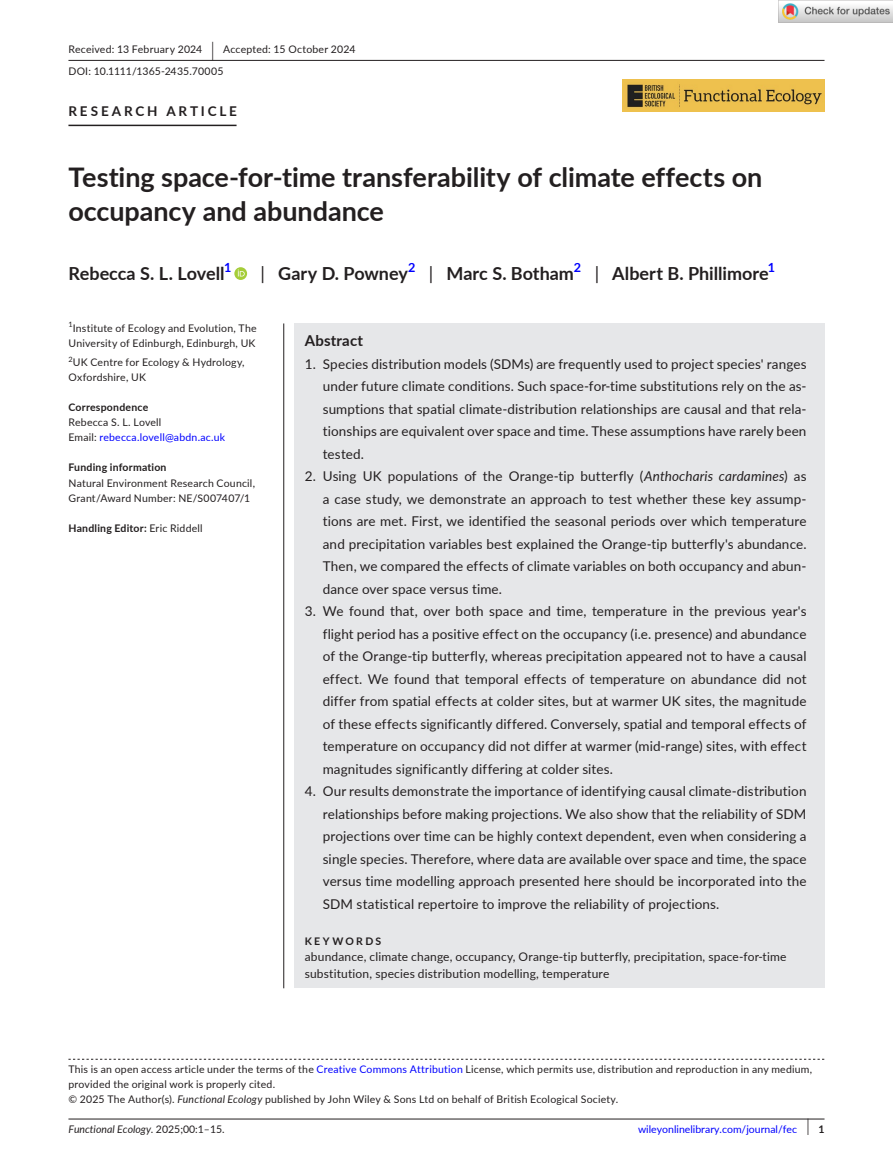
<style>
.page{position:relative;width:893px;height:1174px;background:#fff}
.page>*{position:absolute;margin:0;border:0;box-sizing:border-box;transform-origin:0 0}
.t1{font:700 27px/34.5px "Lato";color:#231f20}
.t2{font:700 18px "Lato";color:#231f20}
.t3{font:700 15px "Lato";letter-spacing:.015em;color:#231f20}
.t4{font:13.5px/22.5px "Lato";letter-spacing:.01em;color:#231f20;text-align:justify}
.t5{font:700 13.5px "Lato";letter-spacing:.21em;color:#231f20}
.t6{font:700 12.6px "Lato";color:#00f}
.t7{font:12px/16.5px "Lato";letter-spacing:.015em;color:#231f20}
.t8{font:10.5px/15px "Lato";letter-spacing:.02em;color:#231f20}
.t9{font:10.5px/15px "Lato";letter-spacing:.005em;color:#00f}
.t10{font:700 10.5px "Lato";letter-spacing:.02em;color:#231f20}
.t11{font:italic 10.5px "Lato";color:#231f20}
.t12{font:700 10.5px "Lato";letter-spacing:.22em;color:#231f20}
.t13{font:7.35px "Lato";color:#231f20}
.s1{font-size:19.65px}
.s2{font-weight:400}
.s3{color:#231f20}
.s4{font-style:italic}
.s5{color:#00f}
.s6{font-style:normal}
.s7{font-size:17.4px;color:#231f20}
.s8{font-weight:700;color:#231f20}
</style>
<div class="page">
<hr style="left:68px;top:1118px;width:756px;height:1px;background:#231f20">
<img style="left:623px;top:79px;width:201px;height:33px">
<hr style="left:68px;top:60px;width:756px;height:1px;background:#231f20">
<hr style="left:68px;top:125px;width:169px;height:1px;background:#231f20">
<svg style="left:234px;top:267px;width:13px;height:13px"></svg>
<svg style="left:238px;top:269px;width:7px;height:7px"></svg>
<svg style="left:68px;top:1058px;width:756px;height:1px"></svg>
<div style="left:294px;top:323px;width:530px;height:665px;background:#e6e7e9"></div>
<hr style="left:283px;top:323px;width:1px;height:665px;background:#231f20">
<img style="left:779px;top:0;width:114px;height:23px">
<p class="t8" style="left:68px;top:38px;width:288px;line-height:21.8px">Received: 13 February 2024 <span class="s1">|</span> Accepted: 15 October 2024<br>DOI: 10.1111/1365-2435.70005</p>
<p class="t5" style="left:68px;top:101px;width:170px">RESEARCH ARTICLE</p>
<h1 class="t1" style="left:68px;top:159px;width:695px">Testing space-for-time transferability of climate effects on occupancy and abundance</h1>
<h2 class="t2" style="left:68px;top:260px;width:158px">Rebecca S. L. Lovell</h2>
<p class="t6" style="left:224px;top:258px;width:9px">1</p>
<h2 class="t2" style="left:261px;top:260px;width:149px"><span class="s2">|</span> Gary D. Powney</h2>
<p class="t6" style="left:408px;top:258px;width:9px">2</p>
<h2 class="t2" style="left:429px;top:260px;width:147px"><span class="s2">|</span> Marc S. Botham</h2>
<p class="t6" style="left:574px;top:258px;width:9px">2</p>
<h2 class="t2" style="left:595px;top:260px;width:176px"><span class="s2">|</span> Albert B. Phillimore</h2>
<p class="t6" style="left:768px;top:258px;width:9px">1</p>
<p class="t13" style="left:68px;top:319px;width:6px">1</p>
<p class="t8" style="left:68px;top:320px;width:190px;text-align:center">Institute of Ecology and Evolution, The<br>University of Edinburgh, Edinburgh, UK</p>
<p class="t13" style="left:68px;top:354px;width:6px">2</p>
<p class="t8" style="left:68px;top:355px;width:178px;text-indent:4px">UK Centre for Ecology &amp; Hydrology,<br>Oxfordshire, UK</p>
<p class="t10" style="left:68px;top:400px;width:81px">Correspondence</p>
<p class="t9" style="left:68px;top:415px;width:158px"><span class="s3">Rebecca S. L. Lovell<br>Email:</span> rebecca.lovell@abdn.ac.uk</p>
<p class="t10" style="left:68px;top:460px;width:100px">Funding information</p>
<p class="t8" style="left:68px;top:475px;width:188px">Natural Environment Research Council,<br>Grant/Award Number: NE/S007407/1</p>
<p class="t10" style="left:68px;top:520px;width:136px">Handling Editor: <span class="s2">Eric Riddell</span></p>
<p class="t3" style="left:305px;top:329px;width:60px">Abstract</p>
<p class="t4" style="left:323px;top:352px;width:485px;text-indent:-18px">1. Species distribution models (SDMs) are frequently used to project species' ranges under future climate conditions. Such space-for-time substitutions rely on the as&shy;sumptions that spatial climate-distribution relationships are causal and that rela&shy;tionships are equivalent over space and time. These assumptions have rarely been tested.</p>
<p class="t4" style="left:323px;top:464px;width:485px;text-indent:-18px">2. Using UK populations of the Orange-tip butterfly (<span class="s4">Anthocharis cardamines</span>) as a case study, we demonstrate an approach to test whether these key assump&shy;tions are met. First, we identified the seasonal periods over which temperature and precipitation variables best explained the Orange-tip butterfly's abundance.<br>Then, we compared the effects of climate variables on both occupancy and abun&shy;dance over space versus time.</p>
<p class="t4" style="left:323px;top:599px;width:485px;text-indent:-18px">3. We found that, over both space and time, temperature in the previous year's flight period has a positive effect on the occupancy (i.e. presence) and abundance of the Orange-tip butterfly, whereas precipitation appeared not to have a causal effect. We found that temporal effects of temperature on abundance did not differ from spatial effects at colder sites, but at warmer UK sites, the magnitude of these effects significantly differed. Conversely, spatial and temporal effects of temperature on occupancy did not differ at warmer (mid-range) sites, with effect magnitudes significantly differing at colder sites.</p>
<p class="t4" style="left:323px;top:779px;width:485px;text-indent:-18px">4. Our results demonstrate the importance of identifying causal climate-distribution relationships before making projections. We also show that the reliability of SDM projections over time can be highly context dependent, even when considering a single species. Therefore, where data are available over space and time, the space versus time modelling approach presented here should be incorporated into the SDM statistical repertoire to improve the reliability of projections.</p>
<p class="t12" style="left:305px;top:933px;width:78px">KEYWORDS</p>
<p class="t7" style="left:305px;top:948px;width:483px">abundance, climate change, occupancy, Orange-tip butterfly, precipitation, space-for-time substitution, species distribution modelling, temperature</p>
<p class="t8" style="left:68px;top:1061px;width:745px">This is an open access article under the terms of the <span class="s5">Creative Commons Attribution</span> License, which permits use, distribution and reproduction in any medium, provided the original work is properly cited.<br>© 2025 The Author(s). <span class="s4">Functional Ecology</span> published by John Wiley &amp; Sons Ltd on behalf of British Ecological Society.</p>
<p class="t11" style="left:68px;top:1121px;width:158px">Functional Ecology. <span class="s6">2025;00:1–15.</span></p>
<p class="t9" style="left:638px;top:1121px;width:188px">wileyonlinelibrary.com/journal/fec <span class="s7">|</span> <span class="s8">1</span></p>
</div>
